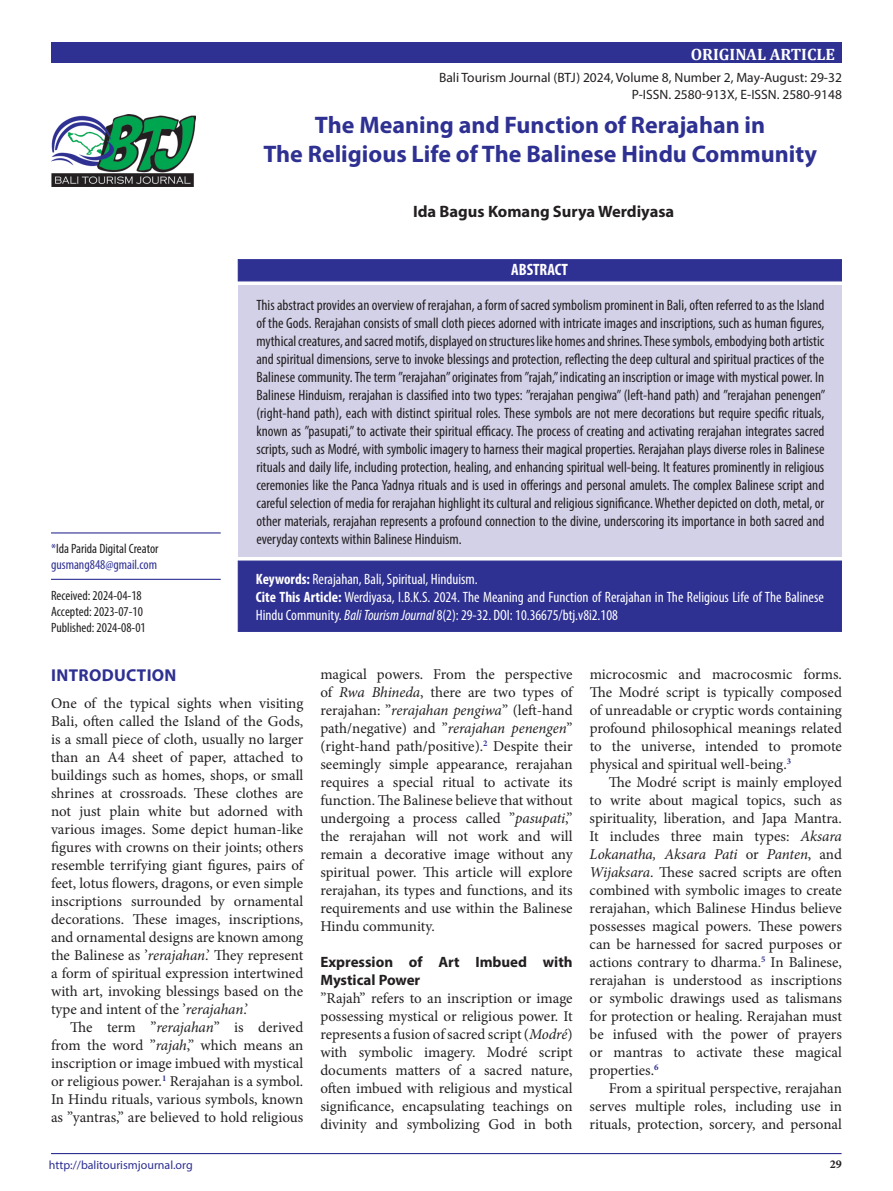
<style>
.page{position:relative;width:893px;height:1191px;background:#fff}
.page>*{position:absolute;margin:0;border:0;box-sizing:border-box;transform-origin:0 0}
.Judul_Naskah{font:700 24px "Myriad Pro";color:#2e3092}
.judul{font:700 17.25px "Myriad Pro";letter-spacing:.02em;color:#2e3092}
.Author{font:700 16.5px "Myriad Pro";color:#231f20}
.t1{font:700 16.5px "Cambria";color:#fff}
.Default{font:700 condensed 16.5px "Myriad Pro";color:#fff}
.t2{font:15px/18px "Minion Pro";color:#231f20;text-align:justify}
.Abstrak{font:condensed 15px/18px "Myriad Pro";color:#231f20;text-align:justify}
.t3{font:condensed 15px/18px "Myriad Pro";color:#fff}
.sub_judul_ISM{font:700 15px/18px "Myriad Pro";color:#231f20}
.t4{font:13.5px "Myriad Pro";color:#231f20}
.judul-2{font:condensed 13.5px/16.2px "Myriad Pro";color:#231f20}
.Afiliasi{font:condensed 13.5px "Myriad Pro";color:#231f20}
.Afiliasi-2{font:condensed 13.5px "Myriad Pro";color:#2e3092}
.judul-3{font:12px "Myriad Pro";color:#2e3092}
.judul-4{font:700 12px "Minion Pro";color:#231f20}
.s1{font-weight:700}
.s2{font-style:italic}
.s3{color:#2e3092}
</style>
<div class="page">
<div style="left:51px;top:43px;width:791px;height:20px;background:#2e3092"></div>
<div style="left:238px;top:259px;width:604px;height:22px;background:#2e3092;border:1px solid #2e3092"></div>
<div style="left:239px;top:285px;width:603px;height:272px;background:#d3d1e8"></div>
<div style="left:238px;top:560px;width:604px;height:72px;background:#2e3092;border:1px solid #2e3092"></div>
<hr style="left:51px;top:532px;width:170px;height:1px;background:#2e3092">
<hr style="left:51px;top:579px;width:170px;height:1px;background:#2e3092">
<hr style="left:51px;top:1153px;width:790px;height:1px;background:#2e3092">
<img style="left:51px;top:115px;width:145px;height:71px">
<p class="t1" style="left:691px;top:43px;width:146px">ORIGINAL ARTICLE</p>
<p class="t4" style="left:439px;top:70px;width:404px">Bali Tourism Journal (BTJ) 2024, Volume 8, Number 2, May-August: 29-32</p>
<p class="t4" style="left:632px;top:86px;width:212px">P-ISSN. 2580-913X, E-ISSN. 2580-9148</p>
<p class="Judul_Naskah" style="left:315px;top:109px;width:452px">The Meaning and Function of Rerajahan in</p>
<p class="Judul_Naskah" style="left:263px;top:138px;width:555px">The Religious Life of The Balinese Hindu Community</p>
<p class="Author" style="left:413px;top:200px;width:263px">Ida Bagus Komang Surya Werdiyasa</p>
<p class="Default" style="left:511px;top:259px;width:58px">ABSTRACT</p>
<p class="Abstrak" style="left:256px;top:295px;width:571px">This abstract provides an overview of rerajahan, a form of sacred symbolism prominent in Bali, often referred to as the Island of the Gods. Rerajahan consists of small cloth pieces adorned with intricate images and inscriptions, such as human figures, mythical creatures, and sacred motifs, displayed on structures like homes and shrines. These symbols, embodying both artistic and spiritual dimensions, serve to invoke blessings and protection, reflecting the deep cultural and spiritual practices of the Balinese community. The term ”rerajahan” originates from ”rajah,” indicating an inscription or image with mystical power. In Balinese Hinduism, rerajahan is classified into two types: ”rerajahan pengiwa” (left-hand path) and ”rerajahan penengen” (right-hand path), each with distinct spiritual roles. These symbols are not mere decorations but require specific rituals, known as ”pasupati,” to activate their spiritual efficacy. The process of creating and activating rerajahan integrates sacred scripts, such as Modré, with symbolic imagery to harness their magical properties. Rerajahan plays diverse roles in Balinese rituals and daily life, including protection, healing, and enhancing spiritual well-being. It features prominently in religious ceremonies like the Panca Yadnya rituals and is used in offerings and personal amulets. The complex Balinese script and careful selection of media for rerajahan highlight its cultural and religious significance. Whether depicted on cloth, metal, or other materials, rerajahan represents a profound connection to the divine, underscoring its importance in both sacred and everyday contexts within Balinese Hinduism.</p>
<p class="t3" style="left:256px;top:569px;width:223px"><span class="s1">Keywords:</span> Rerajahan, Bali, Spiritual, Hinduism.</p>
<p class="t3" style="left:256px;top:587px;width:569px"><span class="s1">Cite This Article:</span> Werdiyasa, I.B.K.S. 2024. The Meaning and Function of Rerajahan in The Religious Life of The Balinese<br>Hindu Community. <span class="s2">Bali Tourism Journal</span> 8(2): 29-32. DOI: 10.36675/btj.v8i2.108</p>
<p class="Afiliasi" style="left:51px;top:540px;width:109px"><span class="s3">*</span>Ida Parida Digital Creator</p>
<p class="Afiliasi-2" style="left:51px;top:556px;width:108px">gusmang848@gmail.com</p>
<p class="judul-2" style="left:51px;top:587px;width:96px">Received: 2024-04-18<br>Accepted: 2023-07-10<br>Published: 2024-08-01</p>
<p class="judul" style="left:51px;top:664px;width:127px">INTRODUCTION</p>
<p class="t2" style="left:51px;top:694px;width:254px">One of the typical sights when visiting Bali, often called the Island of the Gods, is a small piece of cloth, usually no larger than an A4 sheet of paper, attached to buildings such as homes, shops, or small shrines at crossroads. These clothes are not just plain white but adorned with various images. Some depict human-like figures with crowns on their joints; others resemble terrifying giant figures, pairs of feet, lotus flowers, dragons, or even simple inscriptions surrounded by ornamental decorations. These images, inscriptions, and ornamental designs are known among the Balinese as ’<span class="s2">rerajahan</span>.’ They represent a form of spiritual expression intertwined with art, invoking blessings based on the type and intent of the ’<span class="s2">rerajahan</span>.’</p>
<p class="t2" style="left:51px;top:1018px;width:254px;text-indent:19px">The term ”<span class="s2">rerajahan</span>” is derived from the word ”<span class="s2">rajah</span>,” which means an inscription or image imbued with mystical or religious power.<sup>1</sup> Rerajahan is a symbol.<br>In Hindu rituals, various symbols, known as ”yantras,” are believed to hold religious</p>
<p class="t2" style="left:590px;top:665px;width:254px">microcosmic and macrocosmic forms.<br>The Modré script is typically composed of unreadable or cryptic words containing profound philosophical meanings related to the universe, intended to promote physical and spiritual well-being.<sup>3</sup></p>
<p class="t2" style="left:590px;top:773px;width:254px;text-indent:19px">The Modré script is mainly employed to write about magical topics, such as spirituality, liberation, and Japa Mantra.<br>It includes three main types: <span class="s2">Aksara Lokanatha, Aksara Pati</span> or <span class="s2">Panten</span>, and <span class="s2">Wijaksara</span>. These sacred scripts are often combined with symbolic images to create rerajahan, which Balinese Hindus believe possesses magical powers. These powers can be harnessed for sacred purposes or actions contrary to dharma.<sup>5</sup> In Balinese, rerajahan is understood as inscriptions or symbolic drawings used as talismans for protection or healing. Rerajahan must be infused with the power of prayers or mantras to activate these magical properties.<sup>6</sup></p>
<p class="t2" style="left:590px;top:1079px;width:254px;text-indent:19px">From a spiritual perspective, rerajahan serves multiple roles, including use in rituals, protection, sorcery, and personal</p>
<p class="t2" style="left:320px;top:665px;width:254px">magical powers. From the perspective of <span class="s2">Rwa Bhineda</span>, there are two types of rerajahan: ”<span class="s2">rerajahan pengiwa</span>” (left-hand path/negative) and ”<span class="s2">rerajahan penengen</span>” (right-hand path/positive).<sup>2</sup> Despite their seemingly simple appearance, rerajahan requires a special ritual to activate its function. The Balinese believe that without undergoing a process called ”<span class="s2">pasupati</span>,” the rerajahan will not work and will remain a decorative image without any spiritual power. This article will explore rerajahan, its types and functions, and its requirements and use within the Balinese Hindu community.</p>
<p class="sub_judul_ISM" style="left:320px;top:952px;width:254px">Expression of Art Imbued with<br>Mystical Power</p>
<p class="t2" style="left:320px;top:989px;width:254px">”Rajah” refers to an inscription or image possessing mystical or religious power. It represents a fusion of sacred script (<span class="s2">Modré</span>) with symbolic imagery. Modré script documents matters of a sacred nature, often imbued with religious and mystical significance, encapsulating teachings on divinity and symbolizing God in both</p>
<p class="judul-3" style="left:49px;top:1157px;width:145px">http://balitourismjournal.org</p>
<p class="judul-4" style="left:830px;top:1156px;width:13px">29</p>
</div>
